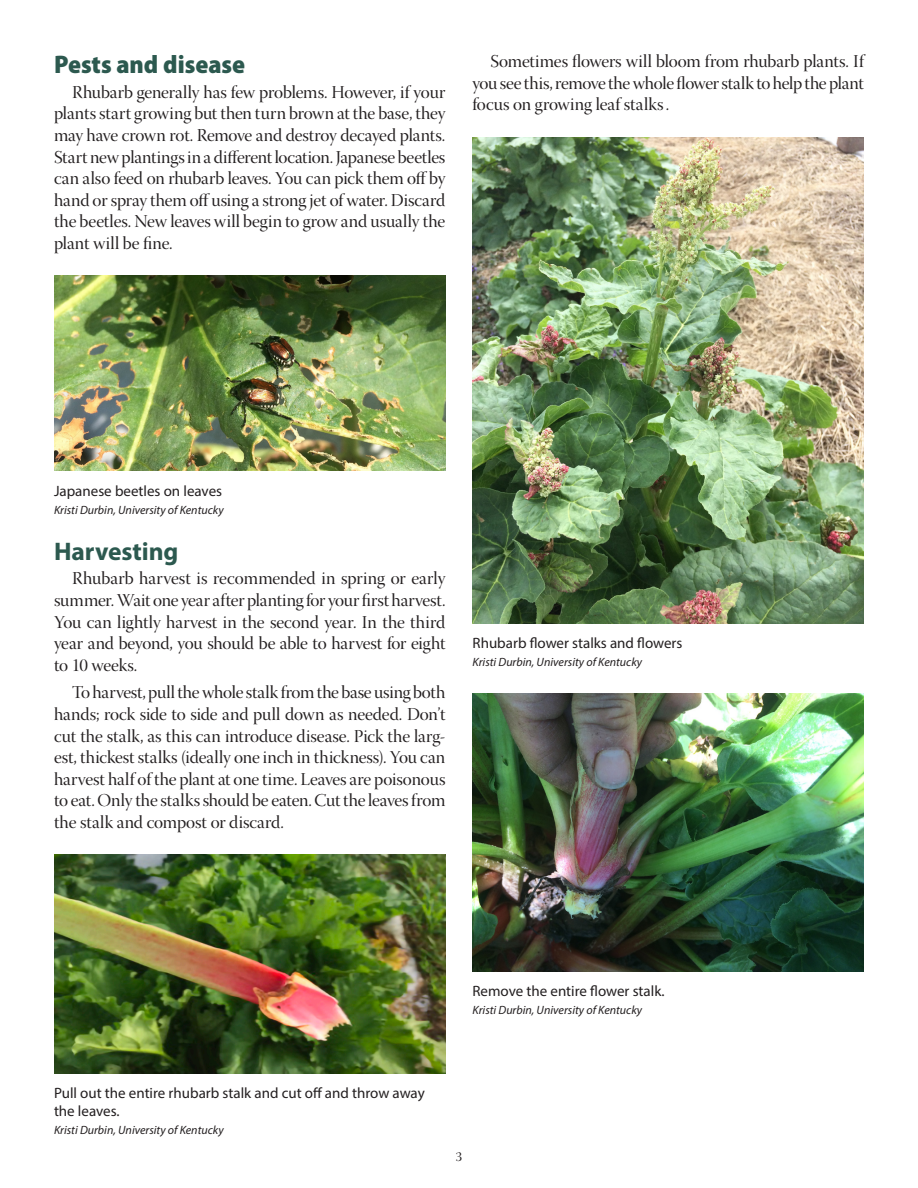
<style>
.page{position:relative;width:918px;height:1188px;background:#fff}
.page>*{position:absolute;margin:0;border:0;box-sizing:border-box;transform-origin:0 0}
._1{font:900 semi-condensed 25.5px "Myriad Pro";color:#2c594f}
._1-2{font:700 25.5px "Myriad Pro";letter-spacing:-.005em;color:#2c594f}
.body{font:18px/21.6px "Warnock Pro Disp";letter-spacing:-.01em;color:#231f20;text-align:justify}
.caption{font:15px/18px "Myriad Pro";color:#231f20}
.t1{font:13.5px "Warnock Pro Disp";color:#231f20}
.caption-2{font:italic 12px "Myriad Pro";color:#231f20}
</style>
<div class="page">
<img style="left:54px;top:276px;width:392px;height:195px">
<img style="left:472px;top:137px;width:392px;height:486px">
<img style="left:472px;top:693px;width:392px;height:279px">
<img style="left:54px;top:855px;width:392px;height:218px">
<p class="_1" style="left:54px;top:48px;width:193px">Pests and disease</p>
<p class="body" style="left:54px;top:83px;width:393px;text-indent:18px">Rhubarb generally has few problems. However, if your plants start growing but then turn brown at the base, they may have crown rot. Remove and destroy decayed plants.<br>Start new plantings in a different location. Japanese beetles can also feed on rhubarb leaves. You can pick them off by hand or spray them off using a strong jet of water. Discard the beetles. New leaves will begin to grow and usually the plant will be fine.</p>
<p class="body" style="left:472px;top:53px;width:393px;text-indent:18px">Sometimes flowers will bloom from rhubarb plants. If you see this, remove the whole flower stalk to help the plant focus on growing leaf stalks.</p>
<p class="caption" style="left:54px;top:481px;width:170px">Japanese beetles on leaves</p>
<p class="caption-2" style="left:54px;top:502px;width:171px">Kristi Durbin, University of Kentucky</p>
<p class="_1-2" style="left:54px;top:535px;width:126px">Harvesting</p>
<p class="body" style="left:54px;top:570px;width:393px;text-indent:18px">Rhubarb harvest is recommended in spring or early summer. Wait one year after planting for your first harvest.<br>You can lightly harvest in the second year. In the third year and beyond, you should be able to harvest for eight to 10 weeks.</p>
<p class="body" style="left:54px;top:684px;width:393px;text-indent:18px">To harvest, pull the whole stalk from the base using both hands; rock side to side and pull down as needed. Don’t cut the stalk, as this can introduce disease. Pick the larg&shy;est, thickest stalks (ideally one inch in thickness). You can harvest half of the plant at one time. Leaves are poisonous to eat. Only the stalks should be eaten. Cut the leaves from the stalk and compost or discard.</p>
<p class="caption" style="left:472px;top:634px;width:211px">Rhubarb flower stalks and flowers</p>
<p class="caption-2" style="left:472px;top:655px;width:171px">Kristi Durbin, University of Kentucky</p>
<p class="caption" style="left:54px;top:1084px;width:372px">Pull out the entire rhubarb stalk and cut off and throw away the leaves.</p>
<p class="caption-2" style="left:54px;top:1123px;width:171px">Kristi Durbin, University of Kentucky</p>
<p class="caption" style="left:472px;top:982px;width:194px">Remove the entire flower stalk.</p>
<p class="caption-2" style="left:472px;top:1003px;width:171px">Kristi Durbin, University of Kentucky</p>
<p class="t1" style="left:456px;top:1149px;width:8px">3</p>
</div>
